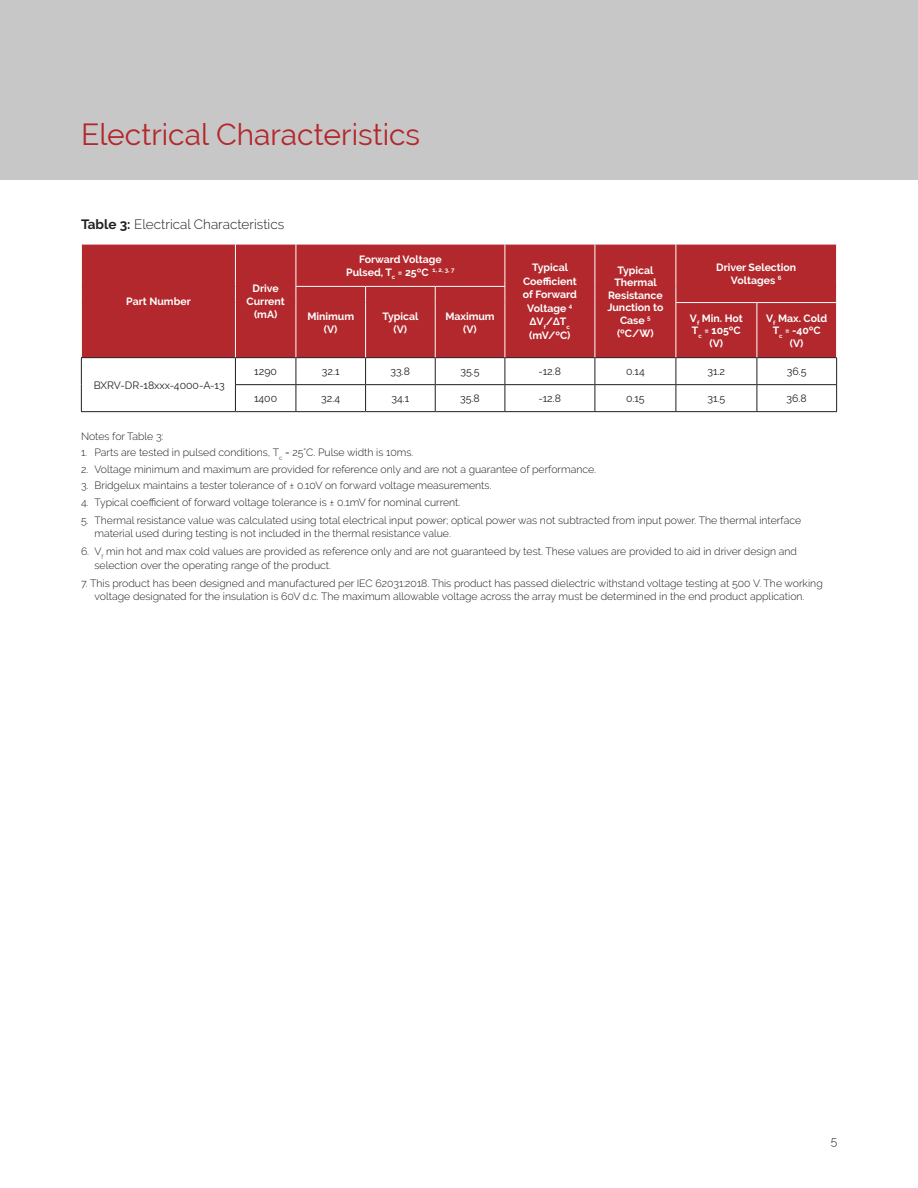
<style>
.page{position:relative;width:918px;height:1188px;background:#fff}
.page>*{position:absolute;margin:0;border:0;box-sizing:border-box;transform-origin:0 0}
.t1{font:30px "Raleway";color:#b2282c}
.t2{font:300 13.5px "Raleway";color:#221f1f}
.t3{font:300 12px "Raleway";color:#221f1f}
.t4{font:300 10.5px/13.5px "Raleway";color:#221f1f}
.t5{font:700 10.5px/12.6px "Raleway";color:#fff;text-align:center}
.t6{font:10.5px "Raleway";color:#221f1f}
.s1{font-weight:700}
.s2{font-weight:600}
</style>
<div class="page">
<div style="left:0;top:0;width:918px;height:180px;background:#c8c7c7"></div>
<div style="left:82px;top:245px;width:754px;height:112px;background:#b2282c"></div>
<hr style="left:235px;top:384px;width:61px;height:1px;background:#221f1f">
<svg style="left:235px;top:358px;width:1px;height:53px"></svg>
<hr style="left:296px;top:384px;width:70px;height:1px;background:#221f1f">
<svg style="left:296px;top:358px;width:1px;height:53px"></svg>
<hr style="left:366px;top:384px;width:69px;height:1px;background:#221f1f">
<svg style="left:365px;top:358px;width:1px;height:53px"></svg>
<hr style="left:435px;top:384px;width:70px;height:1px;background:#221f1f">
<svg style="left:435px;top:358px;width:1px;height:53px"></svg>
<hr style="left:505px;top:384px;width:90px;height:1px;background:#221f1f">
<svg style="left:505px;top:358px;width:1px;height:53px"></svg>
<hr style="left:595px;top:384px;width:81px;height:1px;background:#221f1f">
<svg style="left:595px;top:358px;width:1px;height:53px"></svg>
<hr style="left:676px;top:384px;width:81px;height:1px;background:#221f1f">
<svg style="left:676px;top:358px;width:1px;height:53px"></svg>
<hr style="left:757px;top:384px;width:80px;height:1px;background:#221f1f">
<svg style="left:757px;top:358px;width:1px;height:53px"></svg>
<svg style="left:836px;top:358px;width:1px;height:53px"></svg>
<hr style="left:235px;top:411px;width:61px;height:1px;background:#221f1f">
<hr style="left:296px;top:411px;width:70px;height:1px;background:#221f1f">
<hr style="left:366px;top:411px;width:69px;height:1px;background:#221f1f">
<hr style="left:435px;top:411px;width:70px;height:1px;background:#221f1f">
<hr style="left:505px;top:411px;width:90px;height:1px;background:#221f1f">
<hr style="left:595px;top:411px;width:81px;height:1px;background:#221f1f">
<hr style="left:676px;top:411px;width:81px;height:1px;background:#221f1f">
<hr style="left:757px;top:411px;width:80px;height:1px;background:#221f1f">
<hr style="left:235px;top:357px;width:61px;height:1px;background:#221f1f">
<hr style="left:505px;top:357px;width:90px;height:1px;background:#221f1f">
<hr style="left:595px;top:357px;width:81px;height:1px;background:#221f1f">
<hr style="left:296px;top:357px;width:70px;height:1px;background:#221f1f">
<hr style="left:366px;top:357px;width:69px;height:1px;background:#221f1f">
<hr style="left:435px;top:357px;width:70px;height:1px;background:#221f1f">
<hr style="left:676px;top:357px;width:81px;height:1px;background:#221f1f">
<hr style="left:757px;top:357px;width:80px;height:1px;background:#221f1f">
<hr style="left:235px;top:244px;width:1px;height:42px;background:#fff">
<svg style="left:81px;top:286px;width:1px;height:17px"></svg>
<svg style="left:235px;top:286px;width:1px;height:17px"></svg>
<hr style="left:235px;top:303px;width:1px;height:54px;background:#fff">
<hr style="left:296px;top:244px;width:1px;height:42px;background:#fff">
<hr style="left:505px;top:244px;width:1px;height:42px;background:#fff">
<hr style="left:595px;top:244px;width:1px;height:42px;background:#fff">
<svg style="left:595px;top:286px;width:1px;height:17px"></svg>
<hr style="left:595px;top:303px;width:1px;height:54px;background:#fff">
<hr style="left:676px;top:244px;width:1px;height:42px;background:#fff">
<svg style="left:676px;top:286px;width:1px;height:16px"></svg>
<svg style="left:836px;top:286px;width:1px;height:16px"></svg>
<hr style="left:296px;top:286px;width:70px;height:1px;background:#fff">
<svg style="left:296px;top:287px;width:1px;height:16px"></svg>
<hr style="left:366px;top:286px;width:69px;height:1px;background:#fff">
<svg style="left:365px;top:287px;width:1px;height:16px"></svg>
<hr style="left:435px;top:286px;width:70px;height:1px;background:#fff">
<svg style="left:435px;top:287px;width:1px;height:16px"></svg>
<svg style="left:505px;top:287px;width:1px;height:16px"></svg>
<hr style="left:296px;top:303px;width:1px;height:54px;background:#fff">
<hr style="left:365px;top:303px;width:1px;height:54px;background:#fff">
<hr style="left:435px;top:303px;width:1px;height:54px;background:#fff">
<hr style="left:505px;top:303px;width:1px;height:54px;background:#fff">
<hr style="left:676px;top:302px;width:81px;height:1px;background:#fff">
<hr style="left:676px;top:303px;width:1px;height:54px;background:#fff">
<hr style="left:757px;top:302px;width:80px;height:1px;background:#fff">
<hr style="left:757px;top:303px;width:1px;height:54px;background:#fff">
<hr style="left:81px;top:357px;width:154px;height:1px;background:#221f1f">
<svg style="left:81px;top:358px;width:1px;height:53px"></svg>
<hr style="left:81px;top:411px;width:154px;height:1px;background:#221f1f">
<h1 class="t1" style="left:81px;top:123px;width:341px">Electrical Characteristics</h1>
<p class="t2" style="left:81px;top:219px;width:205px"><span class="s1">Table 3:</span> Electrical Characteristics</p>
<p class="t5" style="left:126px;top:296px;width:66px">Part Number</p>
<p class="t5" style="left:247px;top:282px;width:40px">Drive<br>Current (mA)</p>
<p class="t5" style="left:346px;top:254px;width:110px">Forward Voltage<br>Pulsed, T<sub>c</sub> = 25<span class="s2">º</span>C <sup>1,</sup> <sup>2,</sup> <sup>3,</sup> <sup>7</sup></p>
<p class="t5" style="left:523px;top:261px;width:55px;line-height:13.5px">Typical<br>Coe昀케cient of Forward<br>Voltage <sup>4 </sup>∆V<sub>f</sub>/∆T<sub>c </sub>(mV/ºC)</p>
<p class="t5" style="left:607px;top:264px;width:58px">Typical<br>Thermal<br>Resistance<br>Junction to<br>Case <sup>5 </sup>(ºC/W)</p>
<p class="t5" style="left:716px;top:261px;width:82px">Driver Selection<br>Voltages <sup>6</sup></p>
<p class="t5" style="left:307px;top:310px;width:48px">Minimum (V)</p>
<p class="t5" style="left:383px;top:310px;width:38px">Typical (V)</p>
<p class="t5" style="left:445px;top:310px;width:51px">Maximum (V)</p>
<p class="t5" style="left:690px;top:313px;width:54px">V<sub>f</sub> Min. Hot<br>T<sub>c</sub> = 105ºC (V)</p>
<p class="t5" style="left:766px;top:313px;width:63px">V<sub>f</sub> Max. Cold<br>T<sub>c</sub> = -40ºC (V)</p>
<p class="t6" style="left:94px;top:381px;width:132px">BXRV-DR-18xxx-4000-A-13</p>
<p class="t6" style="left:254px;top:368px;width:24px">1290</p>
<p class="t6" style="left:322px;top:368px;width:19px">32.1</p>
<p class="t6" style="left:391px;top:368px;width:21px">33.8</p>
<p class="t6" style="left:460px;top:368px;width:21px">35.5</p>
<p class="t6" style="left:539px;top:368px;width:24px">-12.8</p>
<p class="t6" style="left:626px;top:368px;width:20px">0.14</p>
<p class="t6" style="left:708px;top:368px;width:19px">31.2</p>
<p class="t6" style="left:787px;top:368px;width:21px">36.5</p>
<p class="t6" style="left:254px;top:395px;width:25px">1400</p>
<p class="t6" style="left:321px;top:395px;width:20px">32.4</p>
<p class="t6" style="left:392px;top:395px;width:19px">34.1</p>
<p class="t6" style="left:460px;top:395px;width:21px">35.8</p>
<p class="t6" style="left:539px;top:395px;width:24px">-12.8</p>
<p class="t6" style="left:626px;top:395px;width:20px">0.15</p>
<p class="t6" style="left:707px;top:395px;width:19px">31.5</p>
<p class="t6" style="left:787px;top:395px;width:22px">36.8</p>
<p class="t4" style="left:81px;top:430px;width:84px">Notes for Table 3:</p>
<p class="t4" style="left:81px;top:447px;width:334px">1. Parts are tested in pulsed conditions, T<sub>c</sub> = 25°C. Pulse width is 10ms.</p>
<p class="t4" style="left:81px;top:463px;width:517px">2. Voltage minimum and maximum are provided for reference only and are not a guarantee of performance.</p>
<p class="t4" style="left:81px;top:480px;width:412px">3. Bridgelux maintains a tester tolerance of ± 0.10V on forward voltage measurements.</p>
<p class="t4" style="left:81px;top:495px;width:381px">4. Typical coe昀케cient of forward voltage tolerance is ± 0.1mV for nominal current.</p>
<p class="t4" style="left:95px;top:514px;width:708px;text-indent:-14px">5. Thermal resistance value was calculated using total electrical input power; optical power was not subtracted from input power. The thermal interface material used during testing is not included in the thermal resistance value.</p>
<p class="t4" style="left:95px;top:546px;width:704px;text-indent:-13px">6. V<sub>f</sub> min hot and max cold values are provided as reference only and are not guaranteed by test. These values are provided to aid in driver design and selection over the operating range of the product.</p>
<p class="t4" style="left:81px;top:577px;width:743px;text-align:center">7. This product has been designed and manufactured per IEC 62031:2018. This product has passed dielectric withstand voltage testing at 500 V. The working voltage designated for the insulation is 60V d.c. The maximum allowable voltage across the array must be determined in the end product application.</p>
<p class="t3" style="left:831px;top:1136px;width:8px">5</p>
</div>
